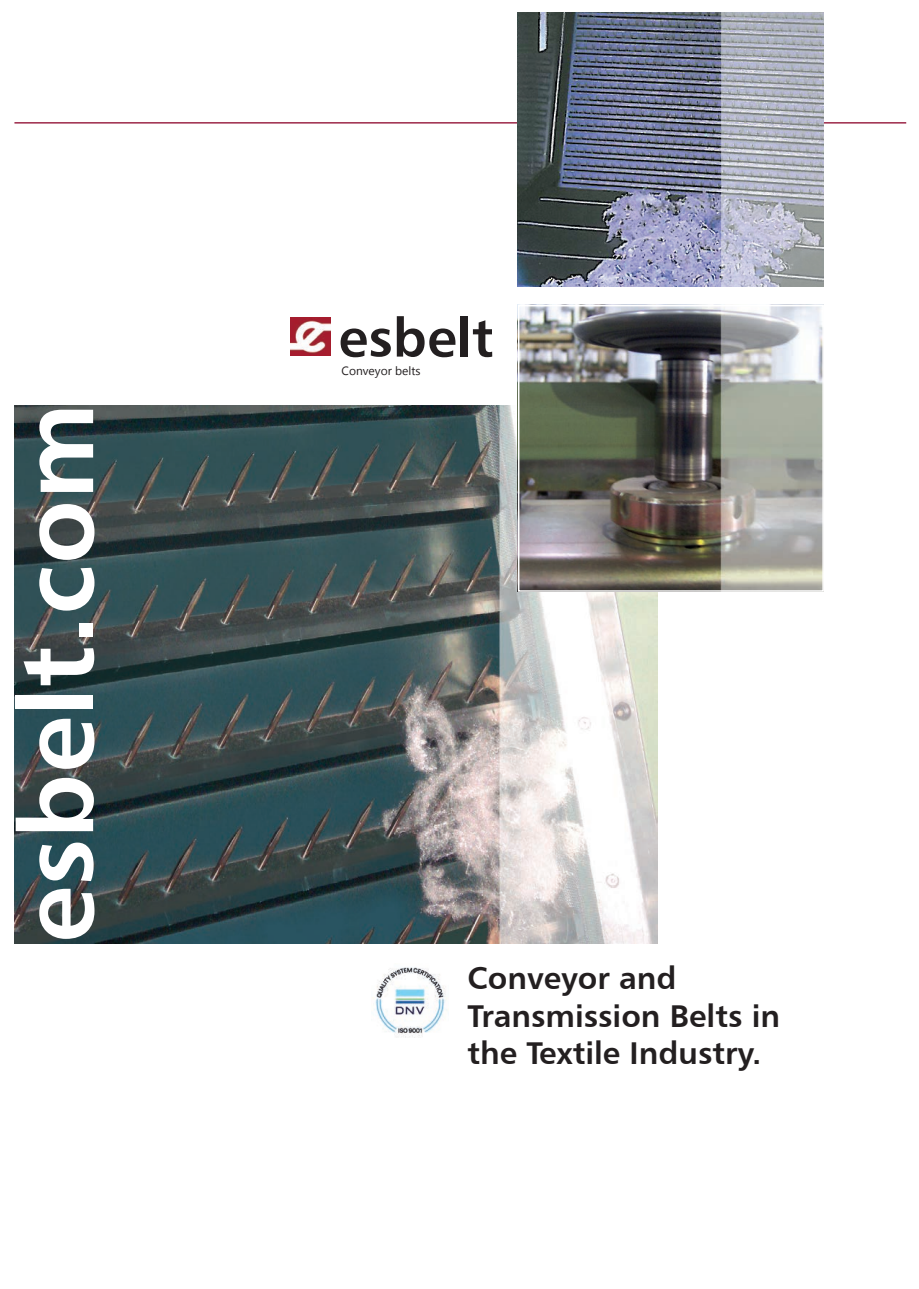
<style>
.page{position:relative;width:919px;height:1289px;background:#fff}
.page>*{position:absolute;margin:0;border:0;box-sizing:border-box;transform-origin:0 0}
.t1{font:103.5px "Humanist 777 BT Bold B";color:#fff}
.t2{font:54px "Humanist 777 BT Bold B";color:#231f20}
.t3{font:31.5px/37.8px "Humanist 777 BT Bold B";color:#231f20}
.t4{font:12px "Myanmar Text";color:#231f20}
</style>
<div class="page">
<img style="left:14px;top:405px;width:643px;height:538px">
<img style="left:290px;top:317px;width:40px;height:39px">
<img style="left:372px;top:967px;width:75px;height:70px">
<img style="left:517px;top:305px;width:303px;height:286px">
<div style="left:518px;top:305px;width:305px;height:286px;border:2px solid #fff"></div>
<hr style="left:14px;top:122px;width:892px;height:2px;background:#9c2848">
<img style="left:518px;top:13px;width:305px;height:273px">
<h1 class="t1" style="left:-8px;top:943px;width:541px;rotate:-90deg">esbelt.com</h1>
<h2 class="t2" style="left:338px;top:303px;width:157px">esbelt</h2>
<p class="t4" style="left:341px;top:364px;width:80px">Conveyor belts</p>
<p class="t3" style="left:467px;top:958px;width:314px">Conveyor and<br>Transmission Belts in the Textile Industry.</p>
</div>
